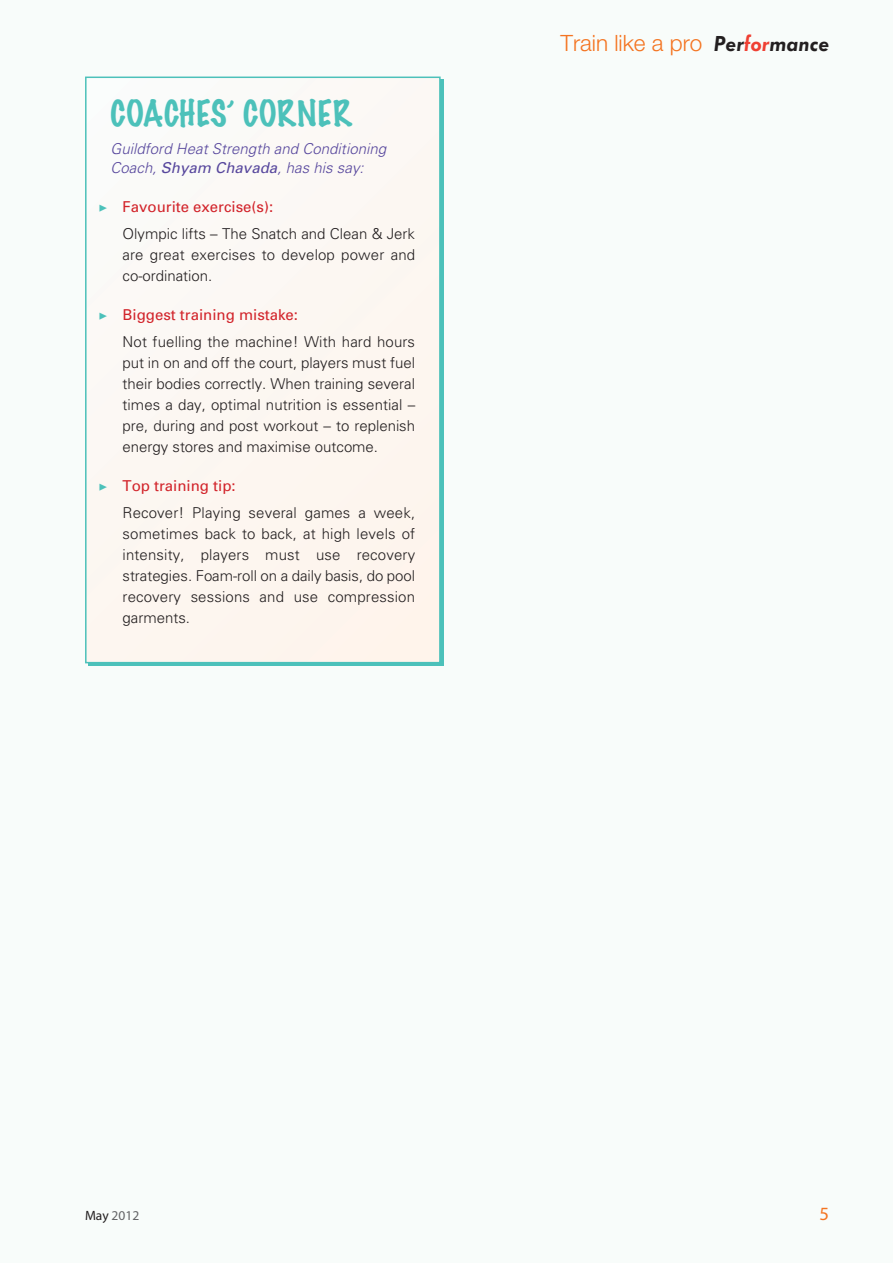
<style>
.page{position:relative;width:893px;height:1263px;background:#f8fcfa}
.page>*{position:absolute;margin:0;border:0;box-sizing:border-box;transform-origin:0 0}
.t1{font:100 33px "Marker Felt";letter-spacing:.025em;color:#4cc1ba}
.t2{font:300 22.5px "Helvetica Neue";color:#f47421}
.t3{font:18.75px "Myriad Pro";color:#f47421}
.t4{font:300 15px/21px "Univers";letter-spacing:.01em;color:#231f20}
.t5{font:italic 300 15px/18.8px "Univers";color:#57479d}
.t6{font:13.5px "Myriad Pro";color:#636466}
.s1{font-weight:400}
.s2{font-family:"Minion Pro";font-weight:400;color:#4cc1ba}
.s3{font-weight:400;color:#d2232a}
.s4{font-family:"Futura";font-weight:600;font-style:italic;color:#231f20}
.s5{font-family:"Futura";font-weight:600;font-style:italic;color:#ef4033}
.s6{color:#231f20}
</style>
<div class="page">
<div style="left:87px;top:78px;width:352px;height:584px;background:#fcf7f2"></div>
<div style="left:85px;top:77px;width:356px;height:586px;border:2px solid #4cc1ba"></div>
<h1 class="t1" style="left:111px;top:95px;width:243px">COACHES’ CORNER</h1>
<p class="t5" style="left:111px;top:140px;width:280px">Guildford Heat Strength and Conditioning<br>Coach, <span class="s1">Shyam Chavada</span>, has his say :</p>
<p class="t4" style="left:123px;top:194px;width:294px;line-height:27px;text-indent:-24px"><span class="s2">▶</span> <span class="s3">Favourite exercise(s):<br></span>Olympic lifts – The Snatch and Clean &amp; Jerk</p>
<p class="t4" style="left:123px;top:245px;width:294px">are great exercises to develop power and co-ordination.</p>
<p class="t4" style="left:123px;top:302px;width:294px;line-height:27px;text-indent:-24px"><span class="s2">▶</span> <span class="s3">Biggest training mistake:<br></span>Not fuelling the machine! With hard hours</p>
<p class="t4" style="left:123px;top:353px;width:294px;text-align:justify">put in on and off the court, players must fuel their bodies correctly. When training several times a day, optimal nutrition is essential – pre, during and post workout – to replenish energy stores and maximise outcome.</p>
<p class="t4" style="left:123px;top:473px;width:294px;line-height:27px;text-indent:-24px"><span class="s2">▶</span> <span class="s3">Top training tip:<br></span>Recover! Playing several games a week,</p>
<p class="t4" style="left:123px;top:524px;width:294px;text-align:justify">sometimes back to back, at high levels of intensity, players must use recovery strategies. Foam-roll on a daily basis, do pool recovery sessions and use compression garments.</p>
<h2 class="t2" style="left:561px;top:35px;width:270px">Train like a pro <span class="s4">Per</span><span class="s5">for</span><span class="s4">mance</span></h2>
<p class="t6" style="left:85px;top:1208px;width:56px"><span class="s6">May</span> 2012</p>
<p class="t3" style="left:820px;top:1203px;width:11px">5</p>
</div>
